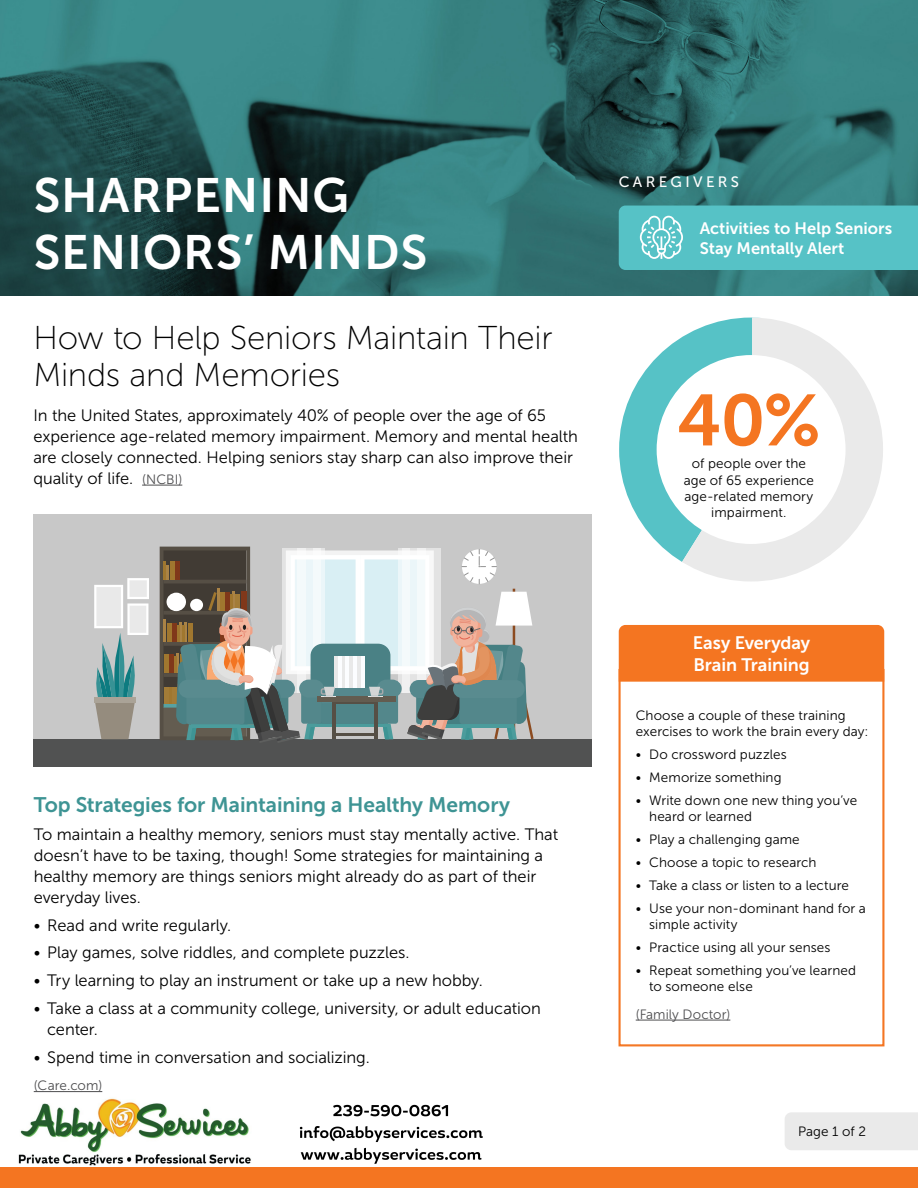
<style>
.page{position:relative;width:918px;height:1188px;background:#fff}
.page>*{position:absolute;margin:0;border:0;box-sizing:border-box;transform-origin:0 0}
.t1{font:72px "Museo Sans 700";color:#f47521}
.t2{font:48px/57.6px "Museo Sans 700";letter-spacing:.02em;color:#fff}
.t3{font:33px/37.5px "Museo Sans 100";letter-spacing:-.005em;color:#000}
.Paragraph_Style_1{font:21px "Museo Sans 700";letter-spacing:-.005em;color:#3e9494}
.t4{font:18px/21.6px "Museo Sans 700";letter-spacing:-.005em;color:#fff}
.Paragraph_Style_1-2{font:16.5px/21px "Museo Sans 300";color:#000}
.t5{font:16.5px/19.8px "Museo Sans 700";color:#fff}
.t6{font:15px "Museo Sans 500";letter-spacing:.225em;color:#fff}
.Paragraph_Style_1-3{font:13.5px/16.2px "Museo Sans 300";letter-spacing:.005em;color:#000}
.Paragraph_Style_1-4{font:13.5px "Museo Sans 300";letter-spacing:.005em;color:#4d4d4f}
.s1{font-size:13.5px;color:#4d4d4f}
</style>
<div class="page">
<div style="left:0;top:1168px;width:918px;height:20px;background:#f47521"></div>
<div style="left:785px;top:1112px;width:133px;height:38px;background:#eaeaea"></div>
<div style="left:619px;top:318px;width:264px;height:263px;border:38px solid #56c2c6;border-radius:50%"></div>
<svg style="left:669px;top:318px;width:214px;height:264px"></svg>
<hr style="left:142px;top:485px;width:40px;height:1px;background:#4d4d4f">
<hr style="left:34px;top:1091px;width:68px;height:1px;background:#4d4d4f">
<img style="left:0;top:0;width:918px;height:296px">
<div style="left:619px;top:206px;width:299px;height:64px;background:#56c2c6"></div>
<div style="left:619px;top:625px;width:265px;height:44px;background:#f47521"></div>
<svg style="left:619px;top:669px;width:265px;height:352px"></svg>
<div style="left:620px;top:670px;width:263px;height:375px;border:1px solid #f47521"></div>
<hr style="left:636px;top:1020px;width:94px;height:1px;background:#4d4d4f">
<div style="left:33px;top:514px;width:558px;height:225px;background:#c8c8c8"></div>
<div style="left:33px;top:739px;width:559px;height:28px;background:#515252"></div>
<svg style="left:94px;top:578px;width:55px;height:162px"></svg>
<div style="left:94px;top:697px;width:42px;height:6px;background:#aaa397"></div>
<svg style="left:160px;top:547px;width:374px;height:195px"></svg>
<img style="left:18px;top:1098px;width:465px;height:67px">
<p class="t2" style="left:34px;top:166px;width:395px">SHARPENING<br>SENIORS’ MINDS</p>
<p class="t6" style="left:619px;top:173px;width:122px">CAREGIVERS</p>
<p class="t5" style="left:700px;top:218px;width:194px">Activities to Help Seniors<br>Stay Mentally Alert</p>
<p class="t3" style="left:33px;top:319px;width:521px">How to Help Seniors Maintain Their<br>Minds and Memories</p>
<p class="Paragraph_Style_1-2" style="left:33px;top:405px;width:546px">In the United States, approximately 40% of people over the age of 65 experience age-related memory impairment. Memory and mental health are closely connected. Helping seniors stay sharp can also improve their quality of life. <span class="s1">(NCBI)</span></p>
<p class="Paragraph_Style_1" style="left:34px;top:793px;width:478px">Top Strategies for Maintaining a Healthy Memory</p>
<p class="Paragraph_Style_1-2" style="left:34px;top:824px;width:526px">To maintain a healthy memory, seniors must stay mentally active. That doesn’t have to be taxing, though! Some strategies for maintaining a healthy memory are things seniors might already do as part of their everyday lives.</p>
<p class="Paragraph_Style_1-2" style="left:34px;top:914px;width:199px">• Read and write regularly.</p>
<p class="Paragraph_Style_1-2" style="left:34px;top:942px;width:377px">• Play games, solve riddles, and complete puzzles.</p>
<p class="Paragraph_Style_1-2" style="left:34px;top:970px;width:451px">• Try learning to play an instrument or take up a new hobby.</p>
<p class="Paragraph_Style_1-2" style="left:47px;top:998px;width:495px;text-indent:-14px">• Take a class at a community college, university, or adult education center.</p>
<p class="Paragraph_Style_1-2" style="left:34px;top:1046px;width:338px">• Spend time in conversation and socializing.</p>
<p class="Paragraph_Style_1-4" style="left:34px;top:1078px;width:70px">(Care.com)</p>
<p class="t1" style="left:677px;top:380px;width:145px">40%</p>
<p class="Paragraph_Style_1-3" style="left:684px;top:456px;width:132px;text-align:center">of people over the age of 65 experience age-related memory impairment.</p>
<p class="t4" style="left:693px;top:632px;width:119px">Easy Everyday<br>Brain Training</p>
<p class="Paragraph_Style_1-3" style="left:636px;top:707px;width:234px">Choose a couple of these training exercises to work the brain every day:</p>
<p class="Paragraph_Style_1-3" style="left:636px;top:746px;width:152px">• Do crossword puzzles</p>
<p class="Paragraph_Style_1-3" style="left:636px;top:769px;width:147px">• Memorize something</p>
<p class="Paragraph_Style_1-3" style="left:649px;top:792px;width:209px;text-indent:-14px">• Write down one new thing you’ve heard or learned</p>
<p class="Paragraph_Style_1-3" style="left:636px;top:831px;width:166px">• Play a challenging game</p>
<p class="Paragraph_Style_1-3" style="left:636px;top:854px;width:182px">• Choose a topic to research</p>
<p class="Paragraph_Style_1-3" style="left:636px;top:877px;width:215px">• Take a class or listen to a lecture</p>
<p class="Paragraph_Style_1-3" style="left:649px;top:900px;width:218px;text-indent:-14px">• Use your non-dominant hand for a simple activity</p>
<p class="Paragraph_Style_1-3" style="left:636px;top:939px;width:196px">• Practice using all your senses</p>
<p class="Paragraph_Style_1-3" style="left:649px;top:962px;width:209px;text-indent:-14px">• Repeat something you’ve learned to someone else</p>
<p class="Paragraph_Style_1-4" style="left:636px;top:1007px;width:96px">(Family Doctor)</p>
<p class="Paragraph_Style_1-3" style="left:798px;top:1123px;width:69px">Page 1 of 2</p>
</div>
